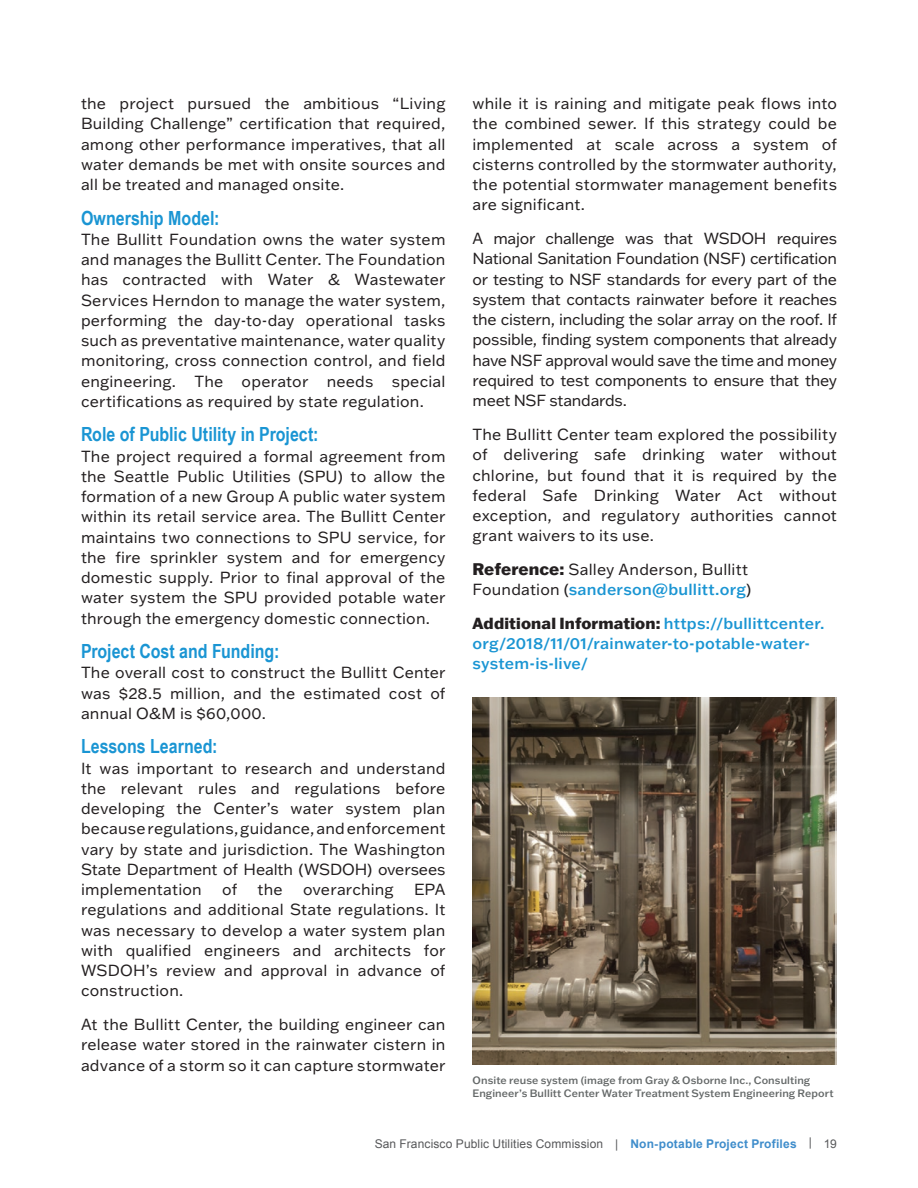
<style>
.page{position:relative;width:918px;height:1188px;background:#fff}
.page>*{position:absolute;margin:0;border:0;box-sizing:border-box;transform-origin:0 0}
.t1{font:700 19.5px "Arial Narrow";color:#1a95d3}
.t2{font:15.75px/20.2px "Franklin Gothic ATF";letter-spacing:.01em;color:#231f20;text-align:justify}
.t3{font:500 15.75px/20.2px "Franklin Gothic ATF";letter-spacing:.01em;color:#1a95d3}
.t4{font:12px "Arial";letter-spacing:.01em;color:#57585a}
.t5{font:500 10.5px/13.5px "Franklin Gothic ATF";letter-spacing:.01em;color:#646868}
.s1{font-weight:800;font-size:16.5px}
.s2{font-weight:500;color:#1a95d3}
.s3{font-weight:800;color:#231f20}
.s4{font-weight:700;color:#3f8dcb}
</style>
<div class="page">
<img style="left:472px;top:698px;width:365px;height:367px">
<p class="t2" style="left:81px;top:93px;width:366px">the project pursued the ambitious “Living Building Challenge” certification that required, among other performance imperatives, that all water demands be met with onsite sources and all be treated and managed onsite.</p>
<p class="t1" style="left:81px;top:203px;width:140px">Ownership Model:</p>
<p class="t2" style="left:81px;top:229px;width:366px">The Bullitt Foundation owns the water system and manages the Bullitt Center. The Foundation has contracted with Water &amp; Wastewater Services Herndon to manage the water system, performing the day-to-day operational tasks such as preventative maintenance, water quality monitoring, cross connection control, and field engineering.</p>
<p class="t2" style="left:81px;top:370px;width:366px;text-indent:113px">The operator needs special certifications as required by state regulation.</p>
<p class="t1" style="left:81px;top:420px;width:239px">Role of Public Utility in Project:</p>
<p class="t2" style="left:81px;top:445px;width:366px">The project required a formal agreement from the Seattle Public Utilities (SPU) to allow the formation of a new Group A public water system within its retail service area. The Bullitt Center maintains two connections to SPU service, for the fire sprinkler system and for emergency domestic supply. Prior to final approval of the water system the SPU provided potable water through the emergency domestic connection.</p>
<p class="t1" style="left:81px;top:637px;width:200px">Project Cost and Funding:</p>
<p class="t2" style="left:81px;top:662px;width:366px">The overall cost to construct the Bullitt Center was $28.5 million, and the estimated cost of annual O&amp;M is $60,000.</p>
<p class="t1" style="left:81px;top:732px;width:138px">Lessons Learned:</p>
<p class="t2" style="left:81px;top:757px;width:366px">It was important to research and understand the relevant rules and regulations before developing the Center’s water system plan because regulations, guidance, and enforcement vary by state and jurisdiction. The Washington State Department of Health (WSDOH) oversees implementation</p>
<p class="t2" style="left:222px;top:879px;width:17px">of</p>
<p class="t2" style="left:258px;top:879px;width:27px">the</p>
<p class="t2" style="left:303px;top:879px;width:92px">overarching</p>
<p class="t2" style="left:81px;top:879px;width:366px;text-indent:333px">EPA regulations and additional State regulations. It was necessary to develop a water system plan with qualified engineers and architects for WSDOH’s review and approval in advance of construction.</p>
<p class="t2" style="left:81px;top:1014px;width:366px">At the Bullitt Center, the building engineer can release water stored in the rainwater cistern in advance of a storm so it can capture stormwater</p>
<p class="t2" style="left:472px;top:93px;width:366px">while it is raining and mitigate peak flows into the combined sewer. If this strategy could be implemented at scale across a system of cisterns controlled by the stormwater authority, the potential stormwater management benefits are significant.</p>
<p class="t2" style="left:472px;top:228px;width:366px">A major challenge was that WSDOH requires National Sanitation Foundation (NSF) certification or testing to NSF standards for every part of the system that contacts rainwater before it reaches the cistern, including the solar array on the roof. If possible, finding system components that already have NSF approval would save the time and money required to test components to ensure that they meet NSF standards.</p>
<p class="t2" style="left:472px;top:424px;width:366px">The Bullitt Center team explored the possibility of delivering safe drinking water without chlorine, but found that it is required by the federal Safe Drinking Water Act without exception, and regulatory authorities cannot grant waivers to its use.</p>
<p class="t2" style="left:472px;top:559px;width:280px"><span class="s1">Reference:</span> Salley Anderson, Bullitt<br>Foundation (<span class="s2">sanderson@bullitt.org</span>)</p>
<p class="t3" style="left:472px;top:613px;width:353px"><span class="s3">Additional Information:</span> https://bullittcenter. org/2018/11/01/rainwater-to-potable-water&shy;system-is-live/</p>
<p class="t5" style="left:472px;top:1073px;width:363px">Onsite reuse system (image from Gray &amp; Osborne Inc., Consulting<br>Engineer’s Bullitt Center Water Treatment System Engineering Report</p>
<p class="t4" style="left:375px;top:1135px;width:464px">San Francisco Public Utilities Commission | <span class="s4">Non-potable Project Profiles</span> | 19</p>
</div>
